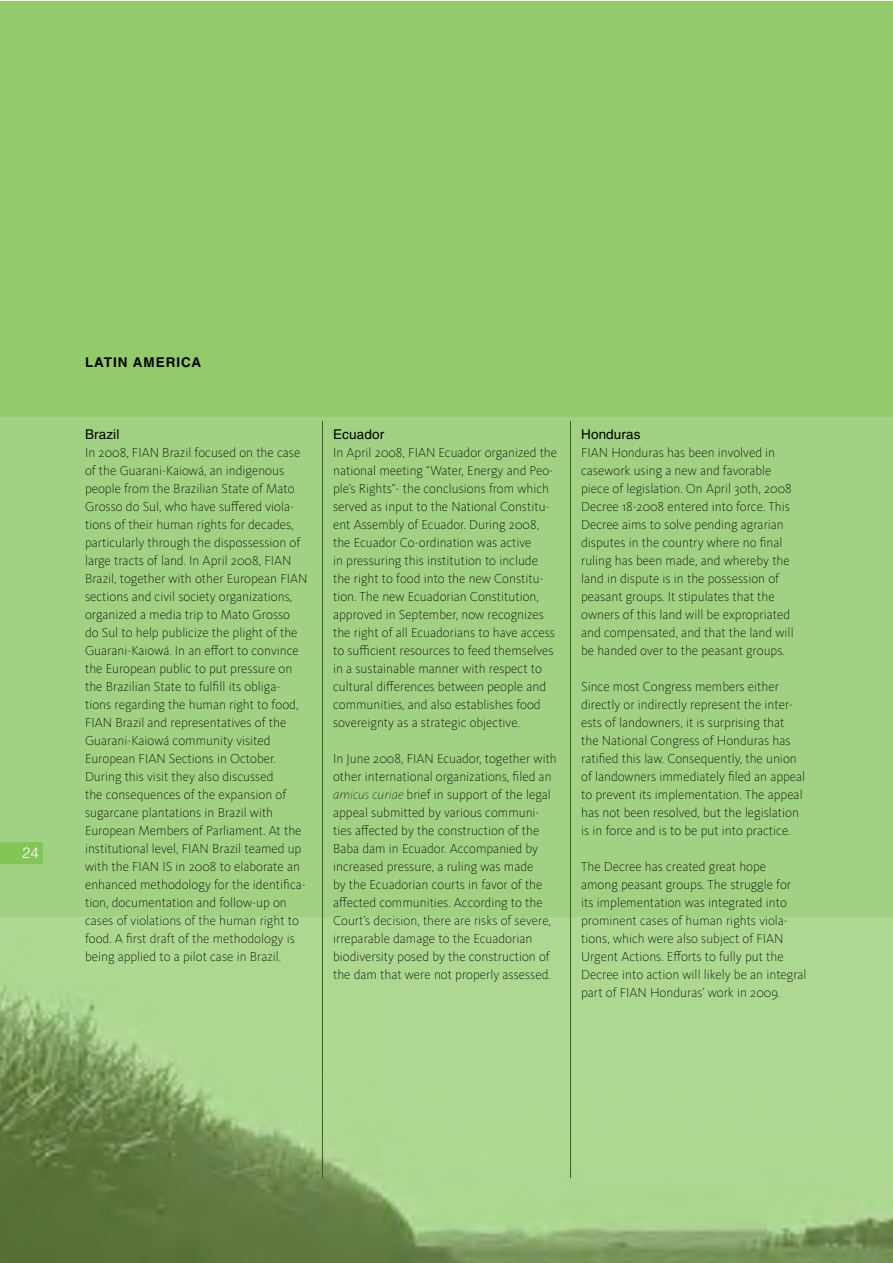
<style>
.page{position:relative;width:893px;height:1263px;background:#fff}
.page>*{position:absolute;margin:0;border:0;box-sizing:border-box;transform-origin:0 0}
.t1{font:300 15px "Helvetica LT Std";color:#fff}
.t2{font:200 13.5px/18px "Kievit OT";color:#000}
.t3{font:13.5px "Helvetica LT Std";letter-spacing:.01em;color:#000}
.t4{font:700 13.5px "Helvetica LT Std";letter-spacing:.075em;color:#000}
.s1{font-weight:100;font-style:italic}
</style>
<div class="page">
<div style="left:0;top:394px;width:892px;height:869px;background:#a1d182"></div>
<div style="left:0;top:1px;width:892px;height:416px;background:#93ca6a"></div>
<img style="left:0;top:917px;width:892px;height:346px">
<div style="left:0;top:842px;width:43px;height:21px;background:#84c557"></div>
<hr style="left:322px;top:421px;width:1px;height:757px;background:#445a2a">
<hr style="left:570px;top:421px;width:1px;height:757px;background:#445a2a">
<p class="t1" style="left:22px;top:843px;width:18px">24</p>
<p class="t4" style="left:85px;top:354px;width:118px">LATIN AMERICA</p>
<p class="t3" style="left:85px;top:426px;width:36px">Brazil</p>
<p class="t2" style="left:85px;top:443px;width:224px">In 2008, FIAN Brazil focused on the case of the Guarani-Kaiowá, an indigenous people from the Brazilian State of Mato Grosso do Sul, who have suffered viola&shy;tions of their human rights for decades, particularly through the dispossession of large tracts of land. In April 2008, FIAN Brazil, together with other European FIAN sections and civil society organizations, organized a media trip to Mato Grosso<br>do Sul to help publicize the plight of the Guarani-Kaiowá. In an effort to convince the European public to put pressure on the Brazilian State to fulfill its obliga&shy;tions regarding the human right to food, FIAN Brazil and representatives of the Guarani-Kaiowá community visited European FIAN Sections in October.<br>During this visit they also discussed<br>the consequences of the expansion of sugarcane plantations in Brazil with European Members of Parliament. At the institutional level, FIAN Brazil teamed up with the FIAN IS in 2008 to elaborate an enhanced methodology for the identifica&shy;tion, documentation and follow-up on cases of violations of the human right to food. A first draft of the methodology is being applied to a pilot case in Brazil.</p>
<p class="t3" style="left:333px;top:426px;width:53px">Ecuador</p>
<p class="t2" style="left:333px;top:443px;width:226px">In April 2008, FIAN Ecuador organized the national meeting “Water, Energy and Peo&shy;ple’s Rights”- the conclusions from which served as input to the National Constitu&shy;ent Assembly of Ecuador. During 2008, the Ecuador Co-ordination was active<br>in pressuring this institution to include the right to food into the new Constitu&shy;tion. The new Ecuadorian Constitution, approved in September, now recognizes the right of all Ecuadorians to have access to sufficient resources to feed themselves in a sustainable manner with respect to cultural differences between people and communities, and also establishes food sovereignty as a strategic objective.</p>
<p class="t2" style="left:333px;top:749px;width:225px">In June 2008, FIAN Ecuador, together with other international organizations, filed an <span class="s1">amicus curiae</span> brief in support of the legal appeal submitted by various communi&shy;ties affected by the construction of the Baba dam in Ecuador. Accompanied by increased pressure, a ruling was made<br>by the Ecuadorian courts in favor of the affected communities. According to the Court’s decision, there are risks of severe, irreparable damage to the Ecuadorian biodiversity posed by the construction of the dam that were not properly assessed.</p>
<p class="t3" style="left:581px;top:426px;width:61px">Honduras</p>
<p class="t2" style="left:581px;top:443px;width:214px">FIAN Honduras has been involved in casework using a new and favorable piece of legislation. On April 30th, 2008<br>Decree 18-2008 entered into force. This Decree aims to solve pending agrarian disputes in the country where no final ruling has been made, and whereby the land in dispute is in the possession of peasant groups. It stipulates that the owners of this land will be expropriated and compensated, and that the land will be handed over to the peasant groups.</p>
<p class="t2" style="left:581px;top:677px;width:226px">Since most Congress members either directly or indirectly represent the inter&shy;ests of landowners, it is surprising that the National Congress of Honduras has ratified this law. Consequently, the union of landowners immediately filed an appeal to prevent its implementation. The appeal has not been resolved, but the legislation is in force and is to be put into practice.</p>
<p class="t2" style="left:581px;top:857px;width:227px">The Decree has created great hope<br>among peasant groups. The struggle for its implementation was integrated into prominent cases of human rights viola&shy;tions, which were also subject of FIAN Urgent Actions. Efforts to fully put the Decree into action will likely be an integral part of FIAN Honduras’ work in 2009.</p>
</div>
